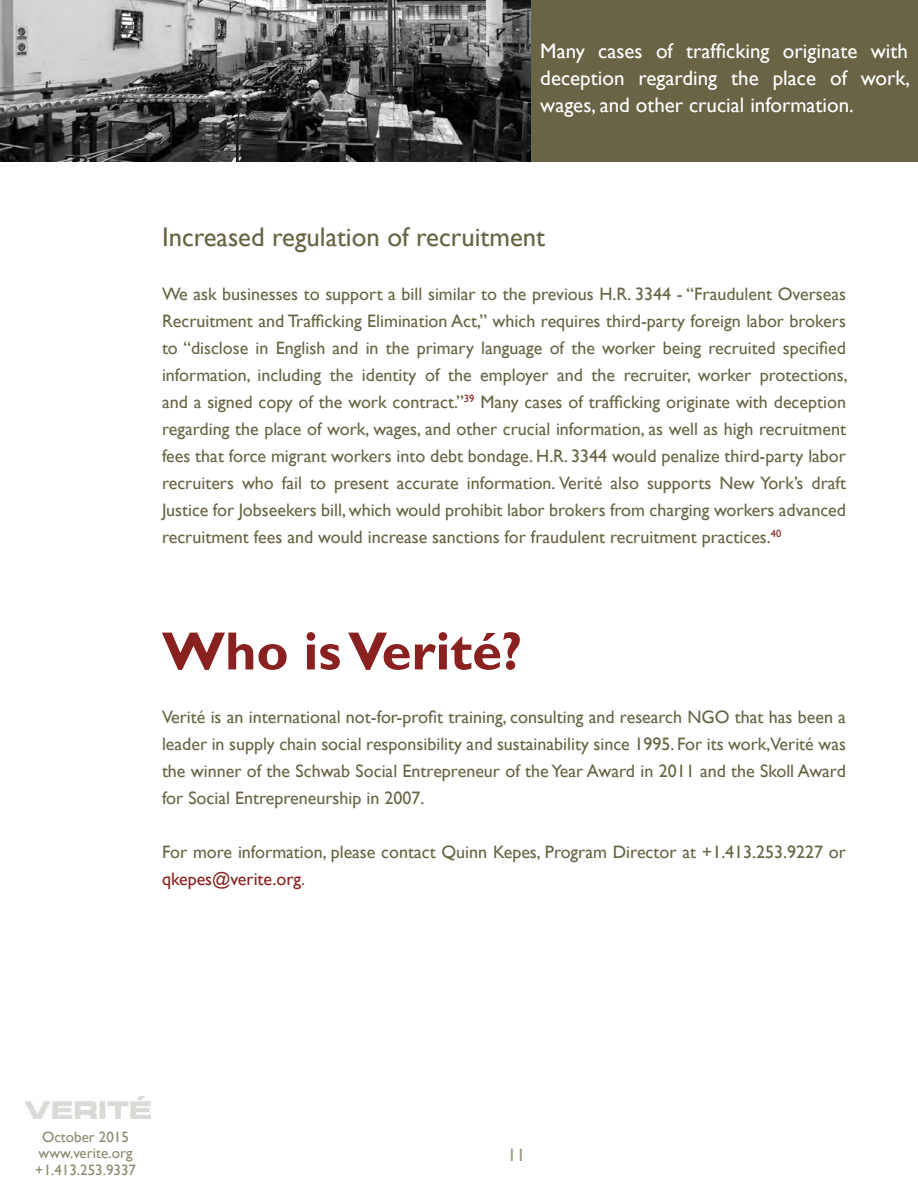
<style>
.page{position:relative;width:918px;height:1188px;background:#fff}
.page>*{position:absolute;margin:0;border:0;box-sizing:border-box;transform-origin:0 0}
.t1{font:700 54px "Gill Sans";color:#88211f}
.t2{font:27px "Gill Sans";color:#686445}
.t3{font:21px/27px "Gill Sans";color:#fff;text-align:justify}
.t4{font:18px/27px "Gill Sans";color:#686445;text-align:justify}
.t5{font:18px "Gill Sans";color:#9a947d}
.t6{font:15px/16.5px "Gill Sans";color:#8c876d;text-align:center}
.s1{color:#88211f}
</style>
<div class="page">
<img style="left:25px;top:1096px;width:126px;height:23px">
<img style="left:0;top:0;width:531px;height:162px">
<div style="left:531px;top:0;width:387px;height:162px;background:#686445"></div>
<p class="t3" style="left:540px;top:38px;width:371px">Many cases of trafficking originate with deception regarding the place of work, wages, and other crucial information.</p>
<h2 class="t2" style="left:162px;top:222px;width:385px">Increased regulation of recruitment</h2>
<p class="t4" style="left:162px;top:281px;width:687px">We ask businesses to support a bill similar to the previous H.R. 3344 - “Fraudulent Overseas Recruitment and Trafficking Elimination Act,” which requires third-party foreign labor brokers to “disclose in English and in the primary language of the worker being recruited specified information, including the identity of the employer and the recruiter, worker protections, and a signed copy of the work contract.”<sup>39</sup> Many cases of trafficking originate with deception regarding the place of work, wages, and other crucial information, as well as high recruitment fees that force migrant workers into debt bondage. H.R. 3344 would penalize third-party labor recruiters who fail to present accurate information. Verité also supports New York’s draft Justice for Jobseekers bill, which would prohibit labor brokers from charging workers advanced recruitment fees and would increase sanctions for fraudulent recruitment practices.<sup>40</sup></p>
<h1 class="t1" style="left:162px;top:619px;width:362px">Who is Verité?</h1>
<p class="t4" style="left:162px;top:704px;width:686px">Verité is an international not-for-profit training, consulting and research NGO that has been a leader in supply chain social responsibility and sustainability since 1995. For its work,Verité was the winner of the Schwab Social Entrepreneur of the Year Award in 2011 and the Skoll Award for Social Entrepreneurship in 2007.</p>
<p class="t4" style="left:162px;top:839px;width:686px">For more information, please contact Quinn Kepes, Program Director at +1.413.253.9227 or <span class="s1">qkepes@verite.org</span>.</p>
<p class="t6" style="left:35px;top:1129px;width:103px">October 2015 www.verite.org +1.413.253.9337</p>
<p class="t5" style="left:508px;top:1144px;width:19px">11</p>
</div>
